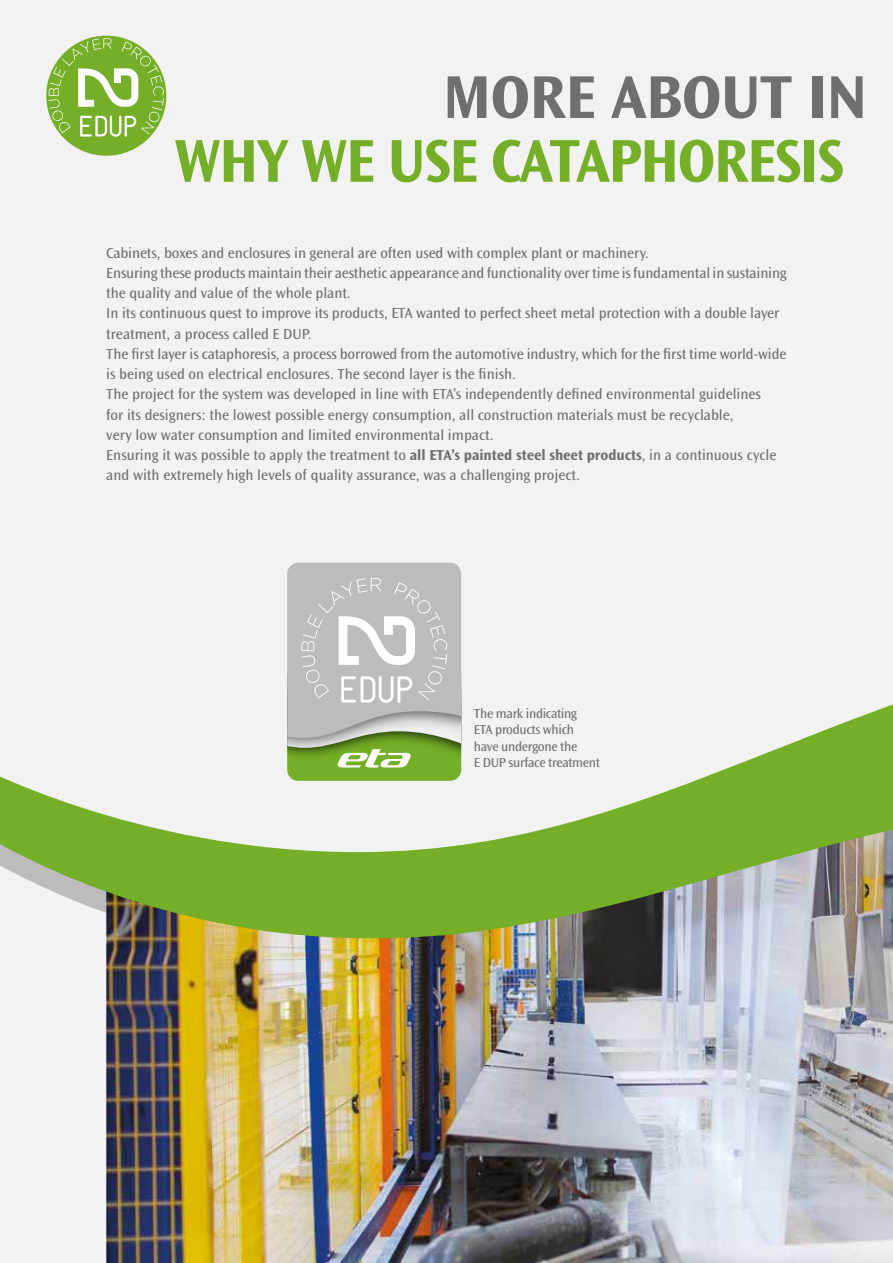
<style>
.page{position:relative;width:893px;height:1263px;background:#f2f2f2}
.page>*{position:absolute;margin:0;border:0;box-sizing:border-box;transform-origin:0 0}
.t1{font:700 63px "Ocean Sans Std";letter-spacing:-.025em;color:#74af27;scale:.95 1}
.t2{font:700 63px "Ocean Sans Std";letter-spacing:-.01em;color:#706f6f}
.t3{font:15px/20.2px "Ocean Sans Std";letter-spacing:-.005em;color:#706f6f}
.t4{font:13.5px/16.5px "Ocean Sans Std";letter-spacing:-.025em;color:#706f6f}
.s1{font-weight:700}
</style>
<div class="page">
<div style="left:46px;top:36px;width:120px;height:120px;background:#74af27;border-radius:50%"></div>
<svg style="left:49px;top:38px;width:115px;height:99px"></svg>
<img style="left:106px;top:950px;width:787px;height:313px">
<svg style="left:287px;top:563px;width:174px;height:56px"></svg>
<svg style="left:0;top:619px;width:893px;height:331px"></svg>
<h1 class="t2" style="left:443px;top:62px;width:426px">MORE ABOUT IN</h1>
<h1 class="t1" style="left:174px;top:126px;width:706px">WHY WE USE CATAPHORESIS</h1>
<p class="t3" style="left:106px;top:243px;width:682px">Cabinets, boxes and enclosures in general are often used with complex plant or machinery.<br>Ensuring these products maintain their aesthetic appearance and functionality over time is fundamental in sustaining the quality and value of the whole plant.<br>In its continuous quest to improve its products, ETA wanted to perfect sheet metal protection with a double layer treatment, a process called E DUP.<br>The first layer is cataphoresis, a process borrowed from the automotive industry, which for the first time world-wide is being used on electrical enclosures. The second layer is the finish.<br>The project for the system was developed in line with ETA’s independently defined environmental guidelines<br>for its designers: the lowest possible energy consumption, all construction materials must be recyclable,<br>very low water consumption and limited environmental impact.<br>Ensuring it was possible to apply the treatment to <span class="s1">all ETA’s painted steel sheet products</span>, in a continuous cycle and with extremely high levels of quality assurance, was a challenging project.</p>
<p class="t4" style="left:474px;top:705px;width:127px">The mark indicating<br>ETA products which have undergone the<br>E DUP surface treatment</p>
</div>
